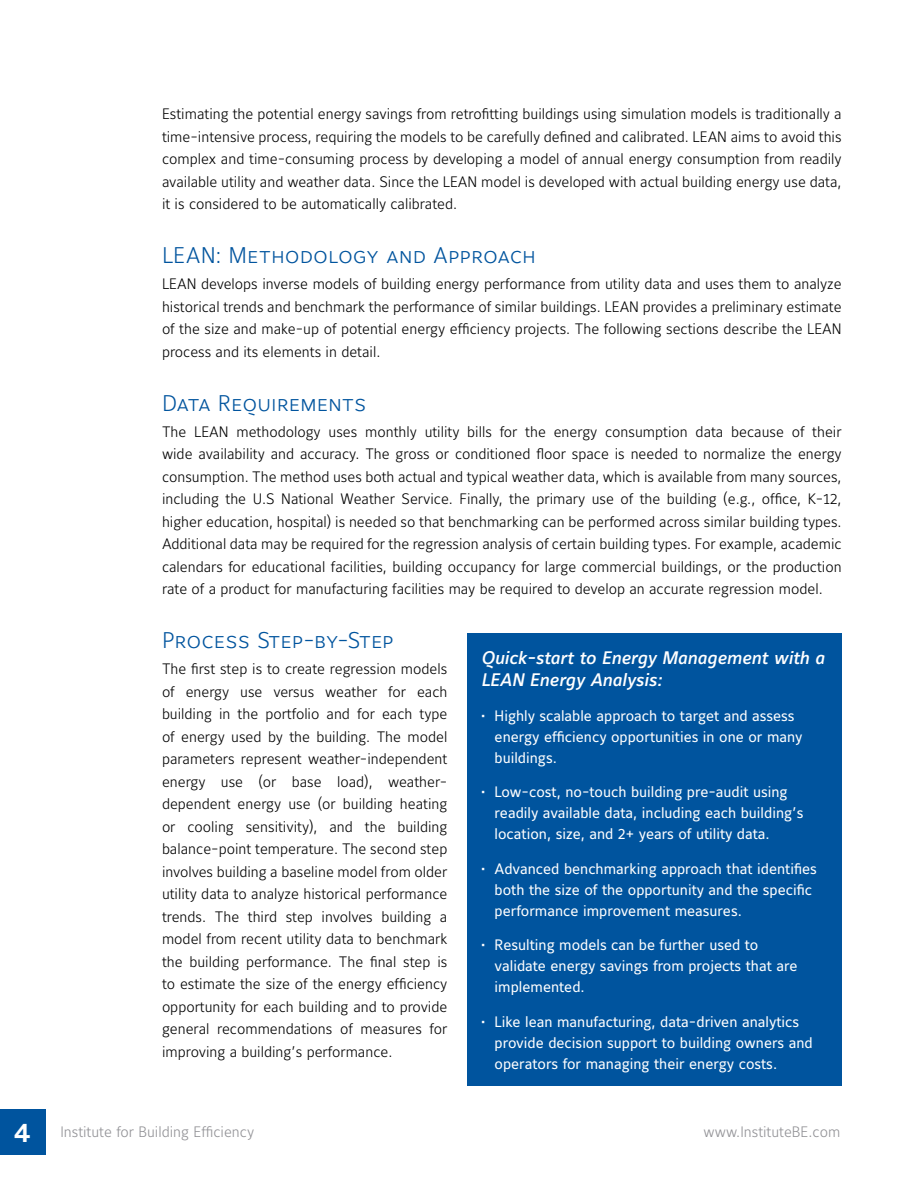
<style>
.page{position:relative;width:918px;height:1188px;background:#fff}
.page>*{position:absolute;margin:0;border:0;box-sizing:border-box;transform-origin:0 0}
.t1{font:27px "Maurea Bold Lf";color:#fff}
.t2{font:22.5px "Maurea Light Caps Lf";letter-spacing:-.01em;color:#00549e}
.t3{font:18px/22.5px "Maurea Medium Italic Lf";color:#fff}
.t4{font:15px/22.5px "Maurea Light Lf";color:#000;text-align:justify}
.t5{font:15px/21px "Maurea Regular Lf";color:#fff}
.t6{font:15px "Maurea Light Lf";color:#919195}
</style>
<div class="page">
<div style="left:0;top:1110px;width:45px;height:45px;background:#00549e"></div>
<div style="left:468px;top:633px;width:374px;height:453px;background:#00549e"></div>
<h1 class="t1" style="left:15px;top:1118px;width:17px">4</h1>
<p class="t4" style="left:162px;top:103px;width:681px">Estimating the potential energy savings from retrofitting buildings using simulation models is traditionally a time-intensive process, requiring the models to be carefully defined and calibrated. LEAN aims to avoid this complex and time-consuming process by developing a model of annual energy consumption from readily available utility and weather data. Since the LEAN model is developed with actual building energy use data, it is considered to be automatically calibrated.</p>
<h2 class="t2" style="left:162px;top:243px;width:375px">LEAN: Methodology and Approach</h2>
<p class="t4" style="left:162px;top:273px;width:681px">LEAN develops inverse models of building energy performance from utility data and uses them to analyze historical trends and benchmark the performance of similar buildings. LEAN provides a preliminary estimate of the size and make-up of potential energy efficiency projects. The following sections describe the LEAN process and its elements in detail.</p>
<h2 class="t2" style="left:162px;top:390px;width:206px">Data Requirements</h2>
<p class="t4" style="left:162px;top:421px;width:681px">The LEAN methodology uses monthly utility bills for the energy consumption data because of their wide availability and accuracy. The gross or conditioned floor space is needed to normalize the energy consumption. The method uses both actual and typical weather data, which is available from many sources, including the U.S National Weather Service. Finally, the primary use of the building (e.g., office, K-12, higher education, hospital) is needed so that benchmarking can be performed across similar building types.<br>Additional data may be required for the regression analysis of certain building types. For example, academic calendars for educational facilities, building occupancy for large commercial buildings, or the production rate of a product for manufacturing facilities may be required to develop an accurate regression model.</p>
<h2 class="t2" style="left:162px;top:628px;width:234px">Process Step-by-Step</h2>
<p class="t4" style="left:162px;top:658px;width:287px">The first step is to create regression models of energy use versus weather for each building in the portfolio and for each type of energy used by the building. The model parameters represent weather-independent energy use (or base load), weather&shy;dependent energy use (or building heating or cooling sensitivity), and the building balance-point temperature. The second step involves building a baseline model from older utility data to analyze historical performance trends. The third step involves building a model from recent utility data to benchmark the building performance. The final step is to estimate the size of the energy efficiency opportunity for each building and to provide general recommendations of measures for improving a building’s performance.</p>
<p class="t3" style="left:481px;top:647px;width:345px">Quick-start to Energy Management with a<br>LEAN Energy Analysis:</p>
<p class="t5" style="left:495px;top:706px;width:309px;text-indent:-14px">• Highly scalable approach to target and assess energy efficiency opportunities in one or many buildings.</p>
<p class="t5" style="left:495px;top:782px;width:310px;text-indent:-14px">• Low-cost, no-touch building pre-audit using readily available data, including each building’s location, size, and 2+ years of utility data.</p>
<p class="t5" style="left:495px;top:859px;width:324px;text-indent:-14px">• Advanced benchmarking approach that identifies both the size of the opportunity and the specific performance improvement measures.</p>
<p class="t5" style="left:495px;top:935px;width:304px;text-indent:-14px">• Resulting models can be further used to validate energy savings from projects that are implemented.</p>
<p class="t5" style="left:495px;top:1012px;width:320px;text-indent:-14px">• Like lean manufacturing, data-driven analytics provide decision support to building owners and operators for managing their energy costs.</p>
<p class="t6" style="left:60px;top:1124px;width:195px">Institute for Building Efficiency</p>
<p class="t6" style="left:704px;top:1124px;width:138px">www.InstituteBE.com</p>
</div>
